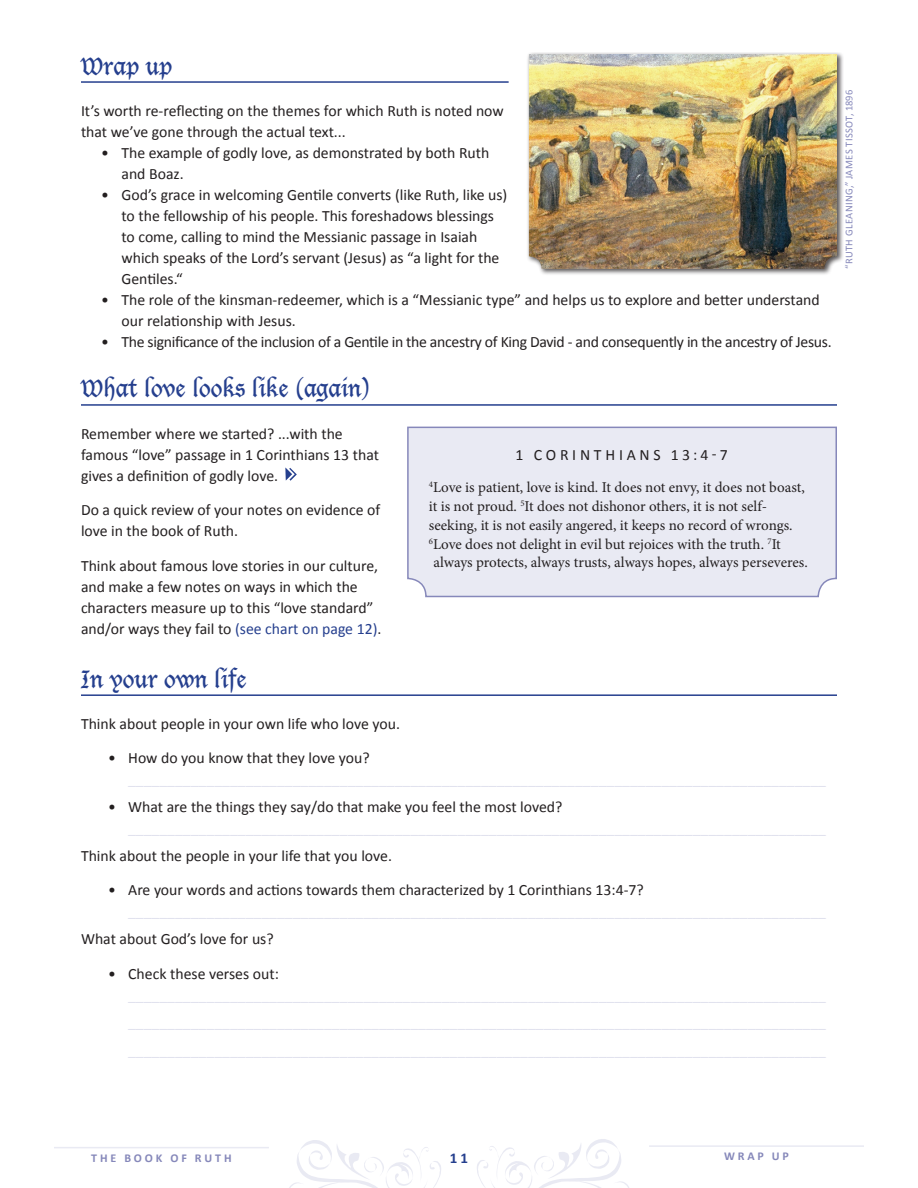
<style>
.page{position:relative;width:918px;height:1188px;background:#fff}
.page>*{position:absolute;margin:0;border:0;box-sizing:border-box;transform-origin:0 0}
.subheading-ruth{font:24px "Lucida Blackletter";color:#253f8e}
.body-ruth{font:15.75px/21px "Calibri";color:#231f20}
.body-ruth-2{font:15.75px "Calibri";color:#e0e1ee}
.body-ruth-3{font:15.75px "Calibri";letter-spacing:-.02em;color:#231f20}
.body-ruth-4{font:15.75px "Calibri";letter-spacing:.24em;color:#231f20}
.scripture-ruth{font:15px "Minion Pro";letter-spacing:-.005em;color:#231f20}
.secondarysub-ruth{font:700 15px "Calibri";color:#253f8e}
.secondarysub-ruth-2{font:700 12px "Calibri";letter-spacing:.24em;color:#8688ba}
.secondarysub-ruth-3{font:10.5px "Calibri";letter-spacing:.04em;color:#8688ba}
.s1{color:#253f8e}
</style>
<div class="page">
<hr style="left:81px;top:81px;width:428px;height:2px;background:#253f8e">
<svg style="left:477px;top:1139px;width:152px;height:49px"></svg>
<svg style="left:289px;top:1140px;width:152px;height:48px"></svg>
<hr style="left:54px;top:1147px;width:215px;height:1px;background:#e9eaf3">
<hr style="left:649px;top:1145px;width:215px;height:2px;background:#e9eaf3">
<hr style="left:81px;top:404px;width:756px;height:2px;background:#253f8e">
<hr style="left:81px;top:694px;width:756px;height:2px;background:#253f8e">
<svg style="left:285px;top:468px;width:12px;height:13px"></svg>
<div style="left:407px;top:426px;width:430px;height:172px;background:#e9eaf3"></div>
<div style="left:526px;top:52px;width:318px;height:223px;background:#231f20;opacity:.75"></div>
<img style="left:529px;top:54px;width:308px;height:215px">
<p class="subheading-ruth" style="left:81px;top:52px;width:93px">Wrap up</p>
<p class="body-ruth" style="left:81px;top:100px;width:424px">It’s worth re-reflecting on the themes for which Ruth is noted now that we’ve gone through the actual text...</p>
<p class="body-ruth" style="left:122px;top:142px;width:369px;text-indent:-20px">• The example of godly love, as demonstrated by both Ruth and Boaz.</p>
<p class="body-ruth" style="left:122px;top:184px;width:387px;text-indent:-20px">• God’s grace in welcoming Gentile converts (like Ruth, like us) to the fellowship of his people. This foreshadows blessings to come, calling to mind the Messianic passage in Isaiah which speaks of the Lord’s servant (Jesus) as “a light for the Gentiles.“</p>
<p class="body-ruth" style="left:122px;top:289px;width:700px;text-indent:-20px">• The role of the kinsman-redeemer, which is a “Messianic type” and helps us to explore and better understand our relationship with Jesus.</p>
<p class="body-ruth-3" style="left:101px;top:332px;width:732px">• The significance of the inclusion of a Gentile in the ancestry of King David - and consequently in the ancestry of Jesus.</p>
<p class="subheading-ruth" style="left:81px;top:374px;width:291px">What love looks like (again)</p>
<p class="body-ruth" style="left:81px;top:423px;width:300px">Remember where we started? ...with the famous “love” passage in 1 Corinthians 13 that gives a definition of godly love.</p>
<p class="body-ruth" style="left:81px;top:500px;width:301px">Do a quick review of your notes on evidence of love in the book of Ruth.</p>
<p class="body-ruth" style="left:81px;top:555px;width:302px">Think about famous love stories in our culture, and make a few notes on ways in which the characters measure up to this “love standard” and/or ways they fail to <span class="s1">(see chart on page 12)</span>.</p>
<p class="subheading-ruth" style="left:81px;top:665px;width:167px">In your own life</p>
<p class="body-ruth" style="left:81px;top:713px;width:320px">Think about people in your own life who love you.</p>
<p class="body-ruth" style="left:108px;top:748px;width:263px">• How do you know that they love you?</p>
<p class="body-ruth-2" style="left:128px;top:769px;width:700px">_________________________________________________________________________________________</p>
<p class="body-ruth" style="left:108px;top:797px;width:456px">• What are the things they say/do that make you feel the most loved?</p>
<p class="body-ruth-2" style="left:128px;top:818px;width:700px">_________________________________________________________________________________________</p>
<p class="body-ruth" style="left:81px;top:845px;width:313px">Think about the people in your life that you love.</p>
<p class="body-ruth" style="left:108px;top:880px;width:537px">• Are your words and actions towards them characterized by 1 Corinthians 13:4-7?</p>
<p class="body-ruth-2" style="left:128px;top:901px;width:700px">_________________________________________________________________________________________</p>
<p class="body-ruth" style="left:81px;top:929px;width:194px">What about God’s love for us?</p>
<p class="body-ruth" style="left:108px;top:963px;width:172px">• Check these verses out:</p>
<p class="body-ruth-2" style="left:128px;top:985px;width:700px">_________________________________________________________________________________________</p>
<p class="body-ruth-2" style="left:128px;top:1012px;width:700px">_________________________________________________________________________________________</p>
<p class="body-ruth-2" style="left:128px;top:1040px;width:700px">_________________________________________________________________________________________</p>
<p class="body-ruth-4" style="left:516px;top:445px;width:214px">1 CORINTHIANS 13:4-7</p>
<p class="scripture-ruth" style="left:429px;top:478px;width:377px"><sup>4</sup>Love is patient, love is kind. It does not envy, it does not boast,</p>
<p class="scripture-ruth" style="left:429px;top:496px;width:340px">it is not proud. <sup>5</sup>It does not dishonor others, it is not self-</p>
<p class="scripture-ruth" style="left:429px;top:515px;width:365px">seeking, it is not easily angered, it keeps no record of wrongs.</p>
<p class="scripture-ruth" style="left:429px;top:534px;width:353px"><sup>6</sup>Love does not delight in evil but rejoices with the truth. <sup>7</sup>It</p>
<p class="scripture-ruth" style="left:433px;top:553px;width:376px">always protects, always trusts, always hopes, always perseveres.</p>
<p class="secondarysub-ruth-3" style="left:842px;top:269px;width:180px;rotate:-90deg">“RUTH GLEANING,” JAMES TISSOT, 1896</p>
<p class="secondarysub-ruth-2" style="left:91px;top:1150px;width:142px">THE BOOK OF RUTH</p>
<p class="secondarysub-ruth" style="left:450px;top:1149px;width:20px">11</p>
<p class="secondarysub-ruth-2" style="left:724px;top:1149px;width:66px">WRAP UP</p>
</div>
